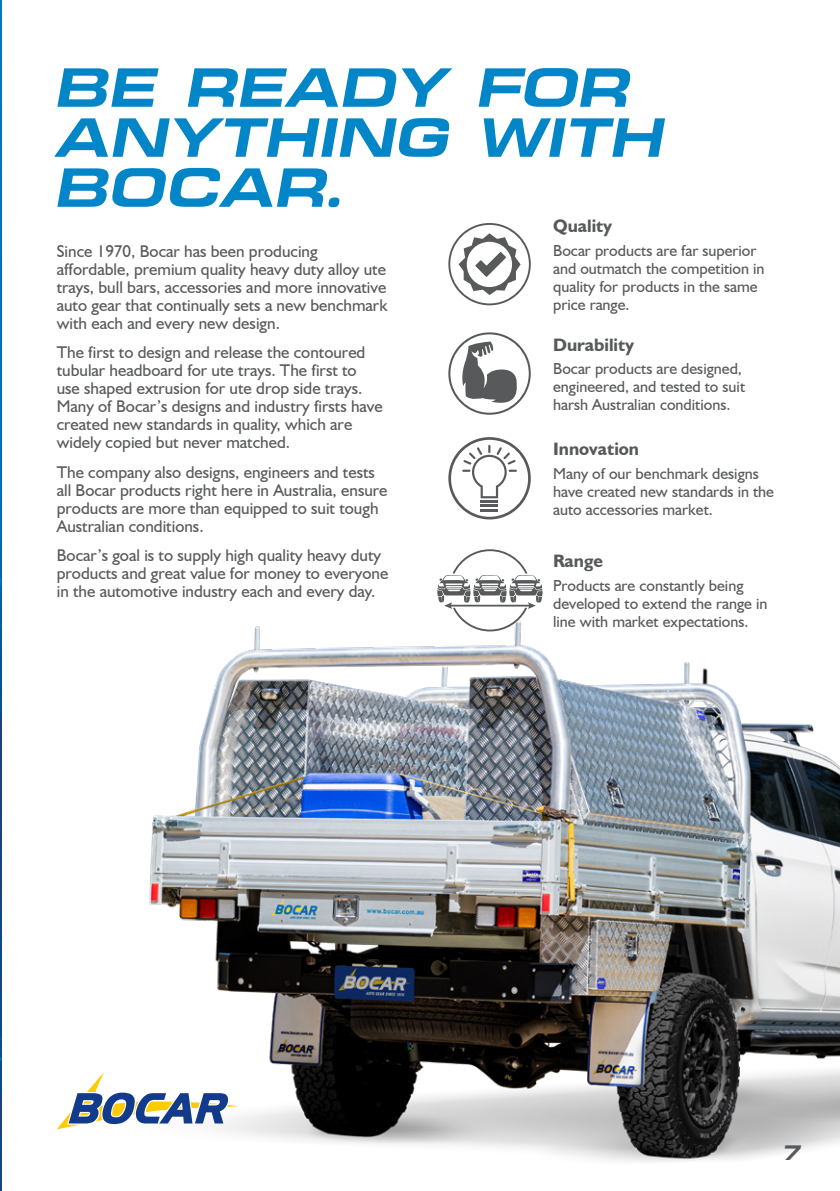
<style>
.page{position:relative;width:840px;height:1191px;background:#fff}
.page>*{position:absolute;margin:0;border:0;box-sizing:border-box;transform-origin:0 0}
.Header_-_white{font:italic 700 80px "PSL Tamnanthai Pro";color:#0286c7}
.t1{font:italic 700 30.2px "PSL Tamnanthai Pro";color:#58595b}
.Copy_-_Grey{font:700 18px "Humanist 521 BT";color:#58595b}
.Copy_-_White{font:17px/18px "Humanist 521 BT";color:#58595b}
.Copy_-_Grey-2{font:16px/18px "Humanist 521 BT";color:#58595b}
</style>
<div class="page">
<img style="left:0;top:0;width:1px;height:1191px">
<svg style="left:57px;top:1098px;width:19px;height:31px"></svg>
<svg style="left:448px;top:223px;width:82px;height:82px"></svg>
<svg style="left:448px;top:332px;width:82px;height:83px"></svg>
<svg style="left:448px;top:437px;width:82px;height:82px"></svg>
<hr style="left:480px;top:500px;width:18px;height:3px;background:#58595b">
<hr style="left:480px;top:504px;width:18px;height:3px;background:#58595b">
<hr style="left:480px;top:509px;width:18px;height:3px;background:#58595b">
<svg style="left:438px;top:549px;width:104px;height:39px"></svg>
<img style="left:76px;top:588px;width:763px;height:574px">
<p class="Header_-_white" style="left:57px;top:36px;width:576px">BE READY FOR</p>
<p class="Header_-_white" style="left:57px;top:86px;width:610px">ANYTHING WITH</p>
<p class="Header_-_white" style="left:57px;top:136px;width:289px">BOCAR.</p>
<p class="Copy_-_Grey" style="left:553px;top:215px;width:60px">Quality</p>
<p class="Copy_-_Grey-2" style="left:553px;top:241px;width:213px">Bocar products are far superior and outmatch the competition in quality for products in the same price range.</p>
<p class="Copy_-_Grey" style="left:553px;top:333px;width:82px">Durability</p>
<p class="Copy_-_Grey-2" style="left:553px;top:359px;width:193px">Bocar products are designed, engineered, and tested to suit harsh Australian conditions.</p>
<p class="Copy_-_Grey" style="left:553px;top:438px;width:87px">Innovation</p>
<p class="Copy_-_Grey-2" style="left:553px;top:464px;width:222px">Many of our benchmark designs have created new standards in the auto accessories market.</p>
<p class="Copy_-_Grey" style="left:553px;top:550px;width:51px">Range</p>
<p class="Copy_-_Grey-2" style="left:553px;top:576px;width:215px">Products are constantly being developed to extend the range in line with market expectations.</p>
<p class="Copy_-_White" style="left:57px;top:242px;width:332px">Since 1970, Bocar has been producing affordable, premium quality heavy duty alloy ute trays, bull bars, accessories and more innovative auto gear that continually sets a new benchmark with each and every new design.</p>
<p class="Copy_-_White" style="left:57px;top:343px;width:327px">The first to design and release the contoured tubular headboard for ute trays. The first to use shaped extrusion for ute drop side trays.<br>Many of Bocar’s designs and industry firsts have created new standards in quality, which are widely copied but never matched.</p>
<p class="Copy_-_White" style="left:57px;top:462px;width:332px">The company also designs, engineers and tests all Bocar products right here in Australia, ensure products are more than equipped to suit tough Australian conditions.</p>
<p class="Copy_-_White" style="left:57px;top:546px;width:333px">Bocar’s goal is to supply high quality heavy duty products and great value for money to everyone in the automotive industry each and every day.</p>
<h2 class="t1" style="left:782px;top:1132px;width:19px">7</h2>
</div>
